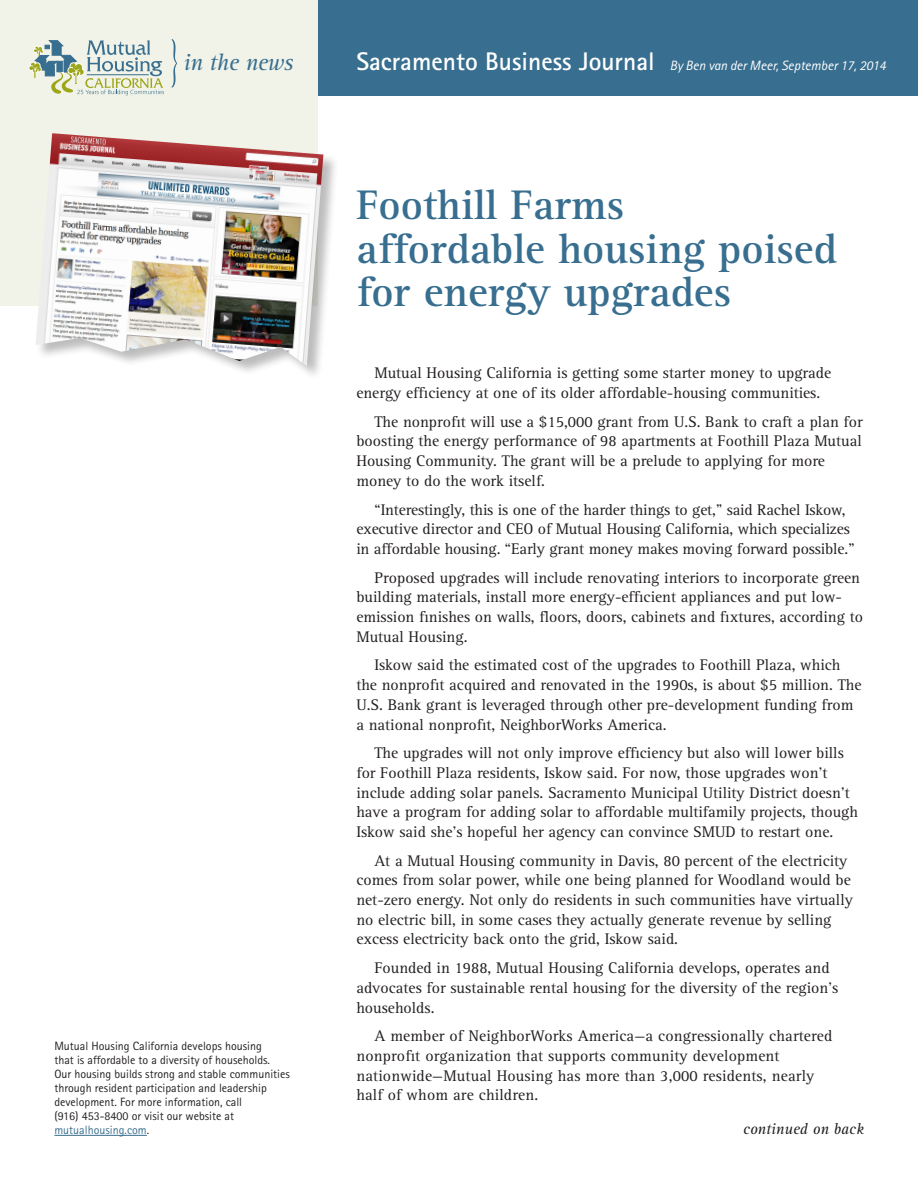
<style>
.page{position:relative;width:918px;height:1188px;background:#fff}
.page>*{position:absolute;margin:0;border:0;box-sizing:border-box;transform-origin:0 0}
.t1{font:700 42.75px/43.5px "Rotis Serif";color:#386e8f}
.t2{font:italic 23.85px "Rotis Serif";letter-spacing:-.02em;color:#386e8f}
.t3{font:15.9px/19.6px "Rotis Serif";color:#231f20}
.t4{font:italic 15.9px "Rotis Serif";color:#231f20}
.t5{font:italic 13.5px "Rotis Sans Serif";color:#fff}
.t6{font:12px/14.1px "Rotis Sans Serif";color:#231f20}
.s1{color:#386e8f}
.s2{font-weight:700;font-style:normal;font-size:25.5px}
</style>
<div class="page">
<div style="left:314px;top:0;width:604px;height:95px;background:#386e8f"></div>
<div style="left:0;top:0;width:318px;height:306px;background:#f1f3e8"></div>
<div style="left:35px;top:133px;width:304px;height:248px;background:#231f20;opacity:.3"></div>
<img style="left:36px;top:133px;width:287px;height:233px">
<svg style="left:172px;top:39px;width:5px;height:49px"></svg>
<svg style="left:29px;top:40px;width:135px;height:55px"></svg>
<hr style="left:54px;top:1135px;width:93px;height:1px;background:#386e8f">
<p class="t2" style="left:184px;top:49px;width:111px">in the news</p>
<p class="t6" style="left:54px;top:1038px;width:237px">Mutual Housing California develops housing<br>that is affordable to a diversity of households.<br>Our housing builds strong and stable communities through resident participation and leadership development. For more information, call<br>(916) 453-8400 or visit our website at <span class="s1">mutualhousing.com</span>.</p>
<p class="t5" style="left:356px;top:57px;width:531px"><span class="s2">Sacramento Business Journal</span> By Ben van der Meer, September 17, 2014</p>
<p class="t1" style="left:356px;top:184px;width:482px">Foothill Farms<br>affordable housing poised for energy upgrades</p>
<p class="t3" style="left:356px;top:364px;width:476px;text-indent:18px">Mutual Housing California is getting some starter money to upgrade energy efficiency at one of its older affordable-housing communities.</p>
<p class="t3" style="left:356px;top:412px;width:508px;text-indent:18px">The nonprofit will use a $15,000 grant from U.S. Bank to craft a plan for boosting the energy performance of 98 apartments at Foothill Plaza Mutual Housing Community. The grant will be a prelude to applying for more money to do the work itself.</p>
<p class="t3" style="left:356px;top:500px;width:500px;text-align:center">“Interestingly, this is one of the harder things to get,” said Rachel Iskow, executive director and CEO of Mutual Housing California, which specializes in affordable housing. “Early grant money makes moving forward possible.”</p>
<p class="t3" style="left:356px;top:568px;width:508px;text-indent:18px">Proposed upgrades will include renovating interiors to incorporate green building materials, install more energy-efficient appliances and put low&shy;emission finishes on walls, floors, doors, cabinets and fixtures, according to Mutual Housing.</p>
<p class="t3" style="left:356px;top:656px;width:507px;text-indent:18px">Iskow said the estimated cost of the upgrades to Foothill Plaza, which the nonprofit acquired and renovated in the 1990s, is about $5 million. The U.S. Bank grant is leveraged through other pre-development funding from a national nonprofit, NeighborWorks America.</p>
<p class="t3" style="left:356px;top:744px;width:503px;text-indent:18px">The upgrades will not only improve efficiency but also will lower bills for Foothill Plaza residents, Iskow said. For now, those upgrades won’t include adding solar panels. Sacramento Municipal Utility District doesn’t have a program for adding solar to affordable multifamily projects, though Iskow said she’s hopeful her agency can convince SMUD to restart one.</p>
<p class="t3" style="left:356px;top:851px;width:498px;text-indent:18px">At a Mutual Housing community in Davis, 80 percent of the electricity comes from solar power, while one being planned for Woodland would be net-zero energy. Not only do residents in such communities have virtually no electric bill, in some cases they actually generate revenue by selling excess electricity back onto the grid, Iskow said.</p>
<p class="t3" style="left:356px;top:959px;width:483px;text-indent:18px">Founded in 1988, Mutual Housing California develops, operates and advocates for sustainable rental housing for the diversity of the region’s households.</p>
<p class="t3" style="left:356px;top:1027px;width:478px;text-indent:18px">A member of NeighborWorks America—a congressionally chartered nonprofit organization that supports community development nationwide—Mutual Housing has more than 3,000 residents, nearly half of whom are children.</p>
<p class="t4" style="left:743px;top:1120px;width:122px">continued on back</p>
</div>
